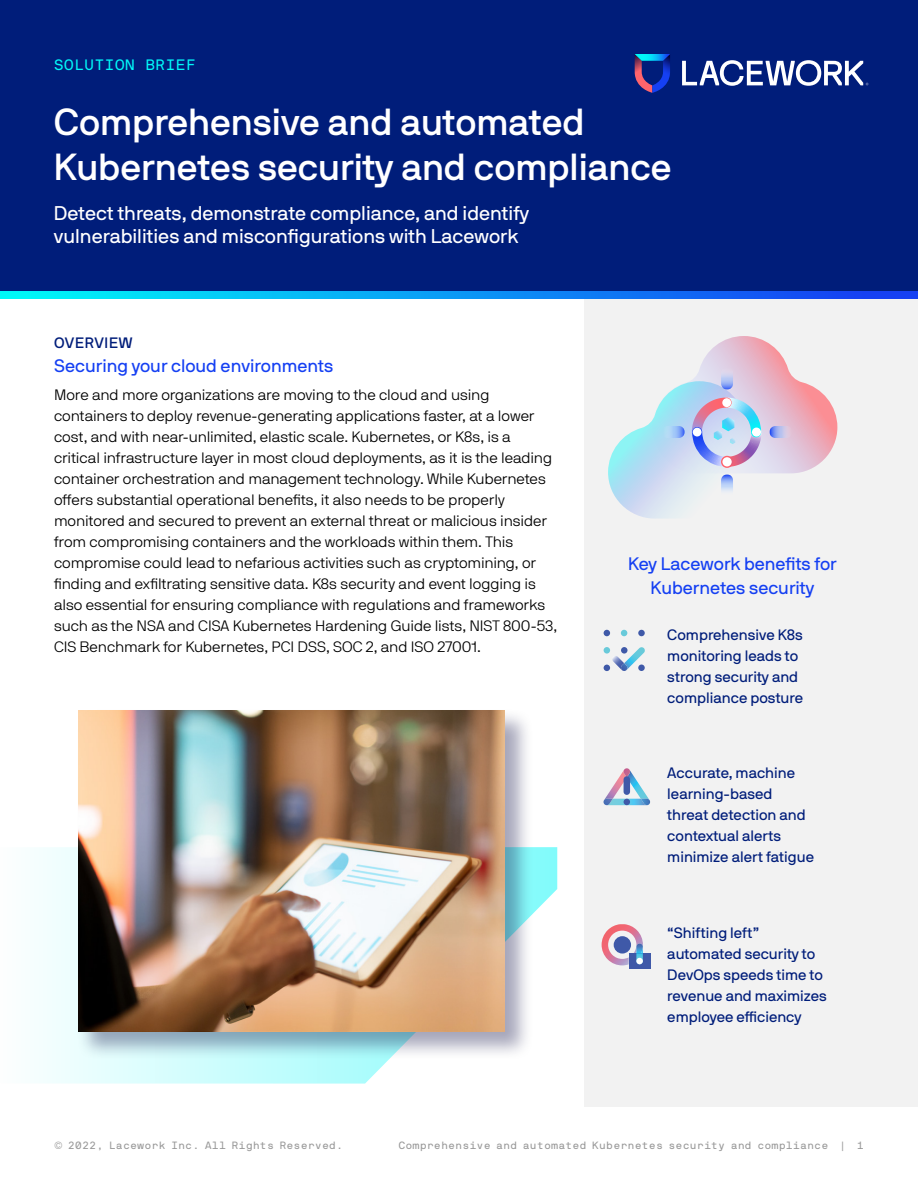
<style>
.page{position:relative;width:918px;height:1188px;background:#fff}
.page>*{position:absolute;margin:0;border:0;box-sizing:border-box;transform-origin:0 0}
.t1{font:37.5px/45px "NB International Pro Med";color:#fff}
.Subtitle{font:19.8px/23.7px "NB International Pro Reg";color:#fff}
.t2{font:18px/24px "NB International Pro Reg";color:#1540f3;text-align:center}
.Body{font:15px/21px "NB International Pro Lig";letter-spacing:-.005em;color:#000}
.Sidebar_-_Copy_10_14{font:15px/21px "NB International Pro Reg";color:#001d7a}
.t3{font:15px "NB International Pro Mono";color:#00f8f8}
.t4{font:15px "NB International Pro Med";letter-spacing:.05em;color:#001d7a}
.t5{font:10.5px "NB International Pro Mono";color:#999}
.s1{font-family:"NB International Pro Reg"}
</style>
<div class="page">
<div style="left:584px;top:294px;width:334px;height:817px;background:#f2f2f2"></div>
<div style="left:0;top:0;width:918px;height:295px;background:#001d7a"></div>
<svg style="left:635px;top:54px;width:35px;height:39px"></svg>
<svg style="left:682px;top:60px;width:186px;height:26px"></svg>
<svg style="left:0;top:291px;width:918px;height:8px;background:#0a98f5"></svg>
<img style="left:612px;top:656px;width:12px;height:13px">
<img style="left:624px;top:647px;width:21px;height:24px">
<svg style="left:621px;top:663px;width:7px;height:8px"></svg>
<div style="left:604px;top:647px;width:6px;height:7px;background:#69cada;border-radius:50%"></div>
<div style="left:621px;top:647px;width:7px;height:7px;background:#3f59a8;border-radius:50%"></div>
<svg style="left:604px;top:665px;width:6px;height:6px"></svg>
<svg style="left:621px;top:630px;width:6px;height:6px"></svg>
<div style="left:638px;top:630px;width:7px;height:6px;background:#3f59a8;border-radius:50%"></div>
<div style="left:638px;top:665px;width:7px;height:6px;background:#3f59a8;border-radius:50%"></div>
<svg style="left:604px;top:630px;width:6px;height:6px"></svg>
<img style="left:605px;top:771px;width:18px;height:34px">
<svg style="left:623px;top:768px;width:27px;height:37px"></svg>
<svg style="left:604px;top:799px;width:9px;height:6px"></svg>
<div style="left:624px;top:776px;width:6px;height:19px;background:#3f59a8;border-radius:3px"></div>
<div style="left:623px;top:798px;width:7px;height:8px;background:#3f59a8;border-radius:3px"></div>
<img style="left:602px;top:924px;width:41px;height:41px">
<div style="left:629px;top:953px;width:22px;height:16px;background:#3f59a8"></div>
<svg style="left:636px;top:944px;width:7px;height:20px"></svg>
<div style="left:636px;top:958px;width:7px;height:6px;background:#fff;border-radius:50%"></div>
<div style="left:614px;top:936px;width:17px;height:18px;background:#3f59a8;border-radius:50%"></div>
<svg style="left:39px;top:847px;width:518px;height:237px"></svg>
<div style="left:77px;top:709px;width:457px;height:352px;background:#01023b;opacity:.35"></div>
<img style="left:78px;top:710px;width:427px;height:322px">
<svg style="left:608px;top:336px;width:229px;height:182px"></svg>
<div style="left:0;top:1107px;width:918px;height:81px;background:#fff"></div>
<p class="t3" style="left:54px;top:56px;width:144px">SOLUTION BRIEF</p>
<p class="t1" style="left:54px;top:99px;width:619px">Comprehensive and automated<br>Kubernetes security and compliance</p>
<p class="Subtitle" style="left:54px;top:201px;width:477px">Detect threats, demonstrate compliance, and identify vulnerabilities and misconfigurations with Lacework</p>
<h1 class="t4" style="left:54px;top:334px;width:80px">OVERVIEW</h1>
<h1 class="t2" style="left:54px;top:354px;width:281px">Securing your cloud environments</h1>
<p class="Body" style="left:54px;top:384px;width:505px">More and more organizations are moving to the cloud and using containers to deploy revenue-generating applications faster, at a lower cost, and with near-unlimited, elastic scale. Kubernetes, or K8s, is a critical infrastructure layer in most cloud deployments, as it is the leading container orchestration and management technology. While Kubernetes offers substantial operational benefits, it also needs to be properly monitored and secured to prevent an external threat or malicious insider from compromising containers and the workloads within them. This compromise could lead to nefarious activities such as cryptomining, or finding and exfiltrating sensitive data. K8s security and event logging is also essential for ensuring compliance with regulations and frameworks such as the NSA and CISA Kubernetes Hardening Guide lists, NIST 800-53, CIS Benchmark for Kubernetes, PCI DSS, SOC 2, and ISO 27001.</p>
<h1 class="t2" style="left:628px;top:552px;width:210px">Key Lacework benefits for<br>Kubernetes security</h1>
<p class="Sidebar_-_Copy_10_14" style="left:667px;top:624px;width:137px">Comprehensive K8s monitoring leads to strong security and compliance posture</p>
<p class="Sidebar_-_Copy_10_14" style="left:667px;top:763px;width:148px">Accurate, machine learning-based threat detection and contextual alerts minimize alert fatigue</p>
<p class="Sidebar_-_Copy_10_14" style="left:667px;top:922px;width:161px">“Shifting left” automated security to<br>DevOps speeds time to revenue and maximizes employee efficiency</p>
<p class="t5" style="left:54px;top:1139px;width:291px"><span class="s1">©</span> 2022, Lacework Inc. All Rights Reserved.</p>
<p class="t5" style="left:398px;top:1139px;width:467px">Comprehensive and automated Kubernetes security and compliance | 1</p>
</div>
